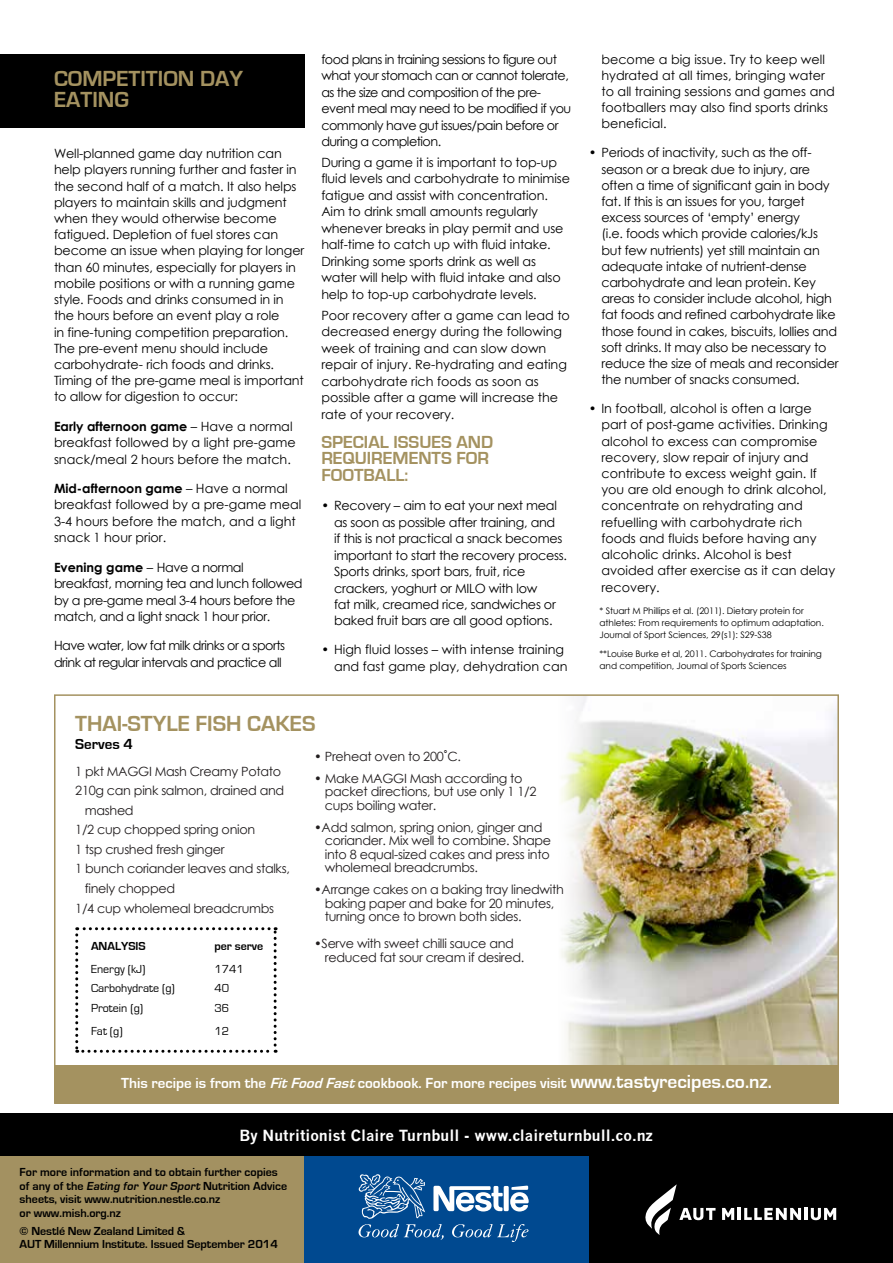
<style>
.page{position:relative;width:893px;height:1263px;background:#fff}
.page>*{position:absolute;margin:0;border:0;box-sizing:border-box;transform-origin:0 0}
.t1{font:700 22.5px/21px "Eurostile";color:#a49260}
.t2{font:700 18px/16.5px "Eurostile";color:#a49260}
.t3{font:700 15px "Eurostile";color:#fff}
.t4{font:700 15px "News Gothic";color:#fff}
.t5{font:700 15px "Eurostile";color:#000}
.t6{font:12.75px/16.2px "Century Gothic";letter-spacing:-.01em;color:#000}
.t7{font:12.75px/13.5px "Century Gothic";letter-spacing:-.025em;color:#211d1e}
.t8{font:12.75px/16.5px "Century Gothic";letter-spacing:-.04em;color:#000}
.t9{font:12.75px/16.5px "Century Gothic";letter-spacing:-.03em;color:#000}
.t10{font:700 12px/13.5px "Eurostile";color:#000}
.t11{font:12px "Eurostile";color:#000}
.t12{font:9px/12px "Century Gothic";letter-spacing:-.01em;color:#000}
.s1{font-weight:700}
.s2{font-style:italic}
.s3{font-size:19.5px}
</style>
<div class="page">
<div style="left:0;top:54px;width:304px;height:74px;background:#000"></div>
<img style="left:561px;top:697px;width:275px;height:368px">
<div style="left:55px;top:1065px;width:784px;height:38px;background:#a49260"></div>
<div style="left:0;top:1113px;width:893px;height:45px;background:#000"></div>
<div style="left:0;top:1157px;width:628px;height:106px;background:#a39161"></div>
<div style="left:589px;top:1157px;width:304px;height:106px;background:#000"></div>
<div style="left:304px;top:1157px;width:285px;height:106px;background:#004990"></div>
<svg style="left:358px;top:1174px;width:171px;height:68px"></svg>
<svg style="left:722px;top:1208px;width:114px;height:12px"></svg>
<svg style="left:645px;top:1184px;width:70px;height:51px"></svg>
<div style="left:54px;top:694px;width:785px;height:410px;border:2px solid #a49260"></div>
<svg style="left:75px;top:927px;width:202px;height:126px"></svg>
<h1 class="t1" style="left:54px;top:69px;width:191px">COMPETITION DAY<br>EATING</h1>
<p class="t6" style="left:54px;top:145px;width:252px">Well-planned game day nutrition can help players running further and faster in the second half of a match. It also helps players to maintain skills and judgment when they would otherwise become fatigued. Depletion of fuel stores can become an issue when playing for longer than 60 minutes, especially for players in mobile positions or with a running game style. Foods and drinks consumed in in the hours before an event play a role<br>in fine-tuning competition preparation.<br>The pre-event menu should include carbohydrate- rich foods and drinks.<br>Timing of the pre-game meal is important to allow for digestion to occur:</p>
<p class="t6" style="left:54px;top:418px;width:243px"><span class="s1">Early afternoon game</span> – Have a normal breakfast followed by a light pre-game snack/meal 2 hours before the match.</p>
<p class="t6" style="left:54px;top:480px;width:249px"><span class="s1">Mid-afternoon game</span> – Have a normal breakfast followed by a pre-game meal<br>3-4 hours before the match, and a light snack 1 hour prior.</p>
<p class="t9" style="left:54px;top:559px;width:250px"><span class="s1">Evening game</span> – Have a normal breakfast, morning tea and lunch followed by a pre-game meal 3-4 hours before the match, and a light snack 1 hour prior.</p>
<p class="t8" style="left:54px;top:637px;width:233px">Have water, low fat milk drinks or a sports drink at regular intervals and practice all</p>
<p class="t8" style="left:321px;top:51px;width:252px">food plans in training sessions to figure out what your stomach can or cannot tolerate, as the size and composition of the pre&shy;event meal may need to be modified if you commonly have gut issues/pain before or during a completion.</p>
<p class="t6" style="left:321px;top:154px;width:250px">During a game it is important to top-up fluid levels and carbohydrate to minimise fatigue and assist with concentration.<br>Aim to drink small amounts regularly whenever breaks in play permit and use half-time to catch up with fluid intake.<br>Drinking some sports drink as well as water will help with fluid intake and also help to top-up carbohydrate levels.</p>
<p class="t6" style="left:321px;top:307px;width:250px">Poor recovery after a game can lead to decreased energy during the following week of training and can slow down repair of injury. Re-hydrating and eating carbohydrate rich foods as soon as possible after a game will increase the rate of your recovery.</p>
<h2 class="t2" style="left:321px;top:434px;width:173px">SPECIAL ISSUES AND<br>REQUIREMENTS FOR<br>FOOTBALL:</h2>
<p class="t6" style="left:334px;top:497px;width:235px;text-indent:-13px">• Recovery – aim to eat your next meal as soon as possible after training, and<br>if this is not practical a snack becomes important to start the recovery process.<br>Sports drinks, sport bars, fruit, rice crackers, yoghurt or MILO with low<br>fat milk, creamed rice, sandwiches or baked fruit bars are all good options.</p>
<p class="t6" style="left:321px;top:641px;width:248px;text-align:right">• High fluid losses – with intense training and fast game play, dehydration can</p>
<h1 class="t1" style="left:75px;top:713px;width:242px">THAI-STYLE FISH CAKES</h1>
<p class="t5" style="left:75px;top:736px;width:59px">Serves 4</p>
<p class="t7" style="left:75px;top:764px;width:207px">1 pkt MAGGI Mash Creamy Potato</p>
<p class="t7" style="left:75px;top:784px;width:211px">210g can pink salmon, drained and</p>
<p class="t7" style="left:85px;top:803px;width:50px">mashed</p>
<p class="t7" style="left:75px;top:823px;width:181px">1/2 cup chopped spring onion</p>
<p class="t7" style="left:75px;top:842px;width:151px">1 tsp crushed fresh ginger</p>
<p class="t7" style="left:75px;top:862px;width:216px">1 bunch coriander leaves and stalks,</p>
<p class="t7" style="left:85px;top:881px;width:92px">finely chopped</p>
<p class="t7" style="left:75px;top:901px;width:200px">1/4 cup wholemeal breadcrumbs</p>
<p class="t7" style="left:314px;top:749px;width:148px">• Preheat oven to 200˚C.</p>
<p class="t7" style="left:325px;top:771px;width:213px;text-indent:-11px">• Make MAGGI Mash according to packet directions, but use only 1 1/2 cups boiling water.</p>
<p class="t7" style="left:325px;top:820px;width:228px;text-indent:-11px">•Add salmon, spring onion, ginger and coriander. Mix well to combine. Shape into 8 equal-sized cakes and press into wholemeal breadcrumbs.</p>
<p class="t7" style="left:325px;top:882px;width:240px;text-indent:-11px">•Arrange cakes on a baking tray linedwith baking paper and bake for 20 minutes, turning once to brown both sides.</p>
<p class="t7" style="left:325px;top:936px;width:201px;text-indent:-11px">•Serve with sweet chilli sauce and reduced fat sour cream if desired.</p>
<p class="t10" style="left:91px;top:939px;width:56px">ANALYSIS</p>
<p class="t10" style="left:214px;top:939px;width:50px">per serve</p>
<p class="t11" style="left:91px;top:962px;width:56px">Energy (kJ)</p>
<p class="t11" style="left:214px;top:962px;width:31px">1741</p>
<p class="t11" style="left:91px;top:982px;width:85px">Carbohydrate (g)</p>
<p class="t11" style="left:214px;top:982px;width:16px">40</p>
<p class="t11" style="left:91px;top:1002px;width:54px">Protein (g)</p>
<p class="t11" style="left:214px;top:1002px;width:16px">36</p>
<p class="t11" style="left:91px;top:1024px;width:33px">Fat (g)</p>
<p class="t11" style="left:214px;top:1024px;width:16px">12</p>
<p class="t6" style="left:601px;top:51px;width:235px">become a big issue. Try to keep well hydrated at all times, bringing water to all training sessions and games and footballers may also find sports drinks beneficial.</p>
<p class="t6" style="left:601px;top:144px;width:239px;text-indent:-13px">• Periods of inactivity, such as the off&shy;season or a break due to injury, are often a time of significant gain in body fat. If this is an issues for you, target excess sources of ‘empty’ energy<br>(i.e. foods which provide calories/kJs but few nutrients) yet still maintain an adequate intake of nutrient-dense carbohydrate and lean protein. Key areas to consider include alcohol, high fat foods and refined carbohydrate like those found in cakes, biscuits, lollies and soft drinks. It may also be necessary to reduce the size of meals and reconsider the number of snacks consumed.</p>
<p class="t6" style="left:601px;top:400px;width:235px;text-indent:-13px">• In football, alcohol is often a large part of post-game activities. Drinking alcohol to excess can compromise recovery, slow repair of injury and contribute to excess weight gain. If you are old enough to drink alcohol, concentrate on rehydrating and refuelling with carbohydrate rich foods and fluids before having any alcoholic drinks. Alcohol is best avoided after exercise as it can delay recovery.</p>
<p class="t12" style="left:600px;top:605px;width:226px">* Stuart M Phillips et al. (2011). Dietary protein for athletes: From requirements to optimum adaptation.<br>Journal of Sport Sciences, 29(s1): S29-S38</p>
<p class="t12" style="left:600px;top:647px;width:224px">**Louise Burke et al, 2011. Carbohydrates for training and competition, Journal of Sports Sciences</p>
<p class="t3" style="left:121px;top:1075px;width:652px">This recipe is from the <span class="s2">FitFoodFast</span>cookbook. For more recipes visit <span class="s3">www.tastyrecipes.co.nz.</span></p>
<p class="t4" style="left:239px;top:1126px;width:415px">By Nutritionist Claire Turnbull - www.claireturnbull.co.nz</p>
<p class="t10" style="left:20px;top:1166px;width:269px">For more information and to obtain further copies of any of the <span class="s2">Eating for Your Sport</span> Nutrition Advice sheets, visit www.nutrition.nestle.co.nz<br>or www.mish.org.nz</p>
<p class="t10" style="left:20px;top:1224px;width:260px">© Nestlé New Zealand Limited &amp;<br>AUT Millennium Institute. Issued September 2014</p>
</div>
